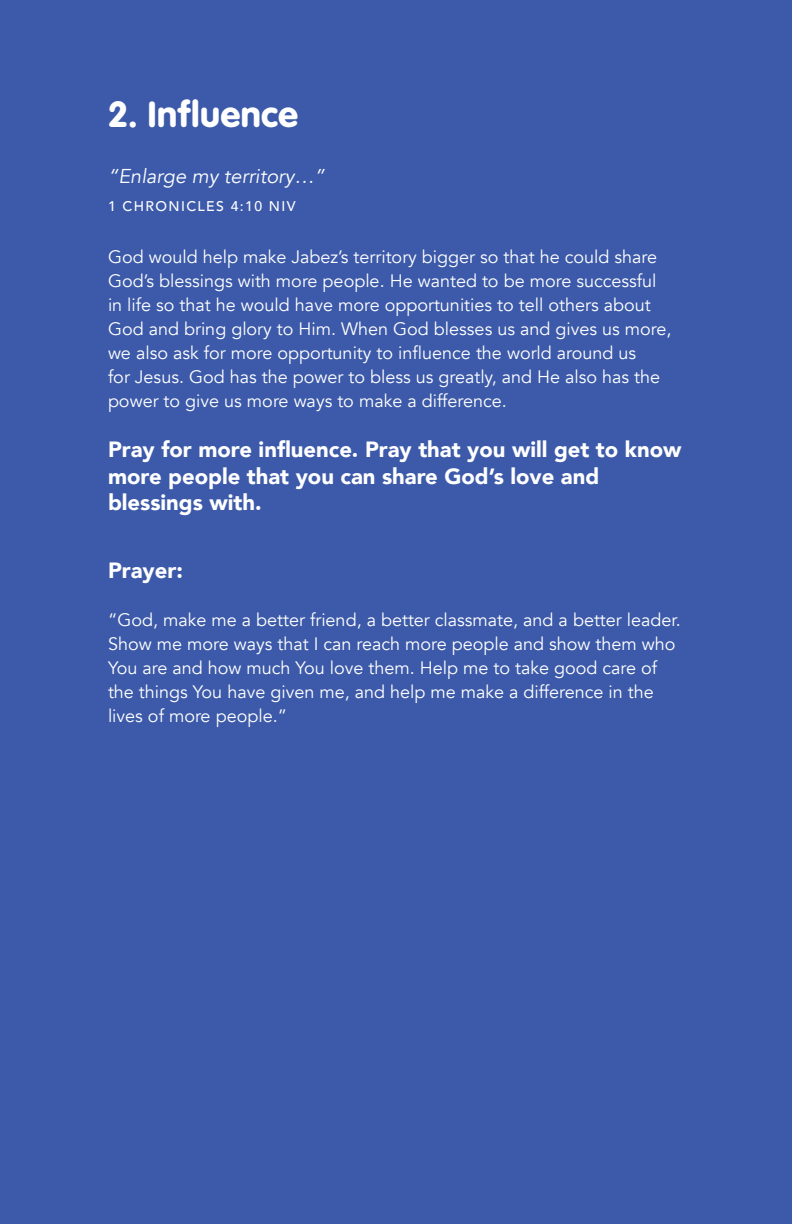
<style>
.page{position:relative;width:792px;height:1224px;background:#3c5aa9}
.page>*{position:absolute;margin:0;border:0;box-sizing:border-box;transform-origin:0 0}
.t1{font:38px "VAG Rundschrift D";color:#fff}
.t2{font:900 22px/26.4px "Avenir";color:#fff}
.t3{font:italic 20px "Avenir";color:#fff}
.t4{font:18px/24px "Avenir";color:#fff}
.t5{font:500 14px "Avenir";letter-spacing:.1em;color:#fff}
</style>
<div class="page">
<h1 class="t1" style="left:108px;top:92px;width:192px">2. Influence</h1>
<p class="t3" style="left:108px;top:164px;width:218px">“Enlarge my territory…”</p>
<p class="t5" style="left:108px;top:194px;width:189px">1 CHRONICLES 4:10 NIV</p>
<p class="t4" style="left:108px;top:245px;width:565px">God would help make Jabez’s territory bigger so that he could share God’s blessings with more people. He wanted to be more successful in life so that he would have more opportunities to tell others about God and bring glory to Him. When God blesses us and gives us more, we also ask for more opportunity to influence the world around us<br>for Jesus. God has the power to bless us greatly, and He also has the power to give us more ways to make a difference.</p>
<p class="t2" style="left:108px;top:436px;width:575px">Pray for more influence. Pray that you will get to know more people that you can share God’s love and blessings with.</p>
<p class="t2" style="left:108px;top:557px;width:76px">Prayer:</p>
<p class="t4" style="left:108px;top:608px;width:574px">“God, make me a better friend, a better classmate, and a better leader.<br>Show me more ways that I can reach more people and show them who You are and how much You love them. Help me to take good care of the things You have given me, and help me make a difference in the lives of more people.”</p>
</div>
